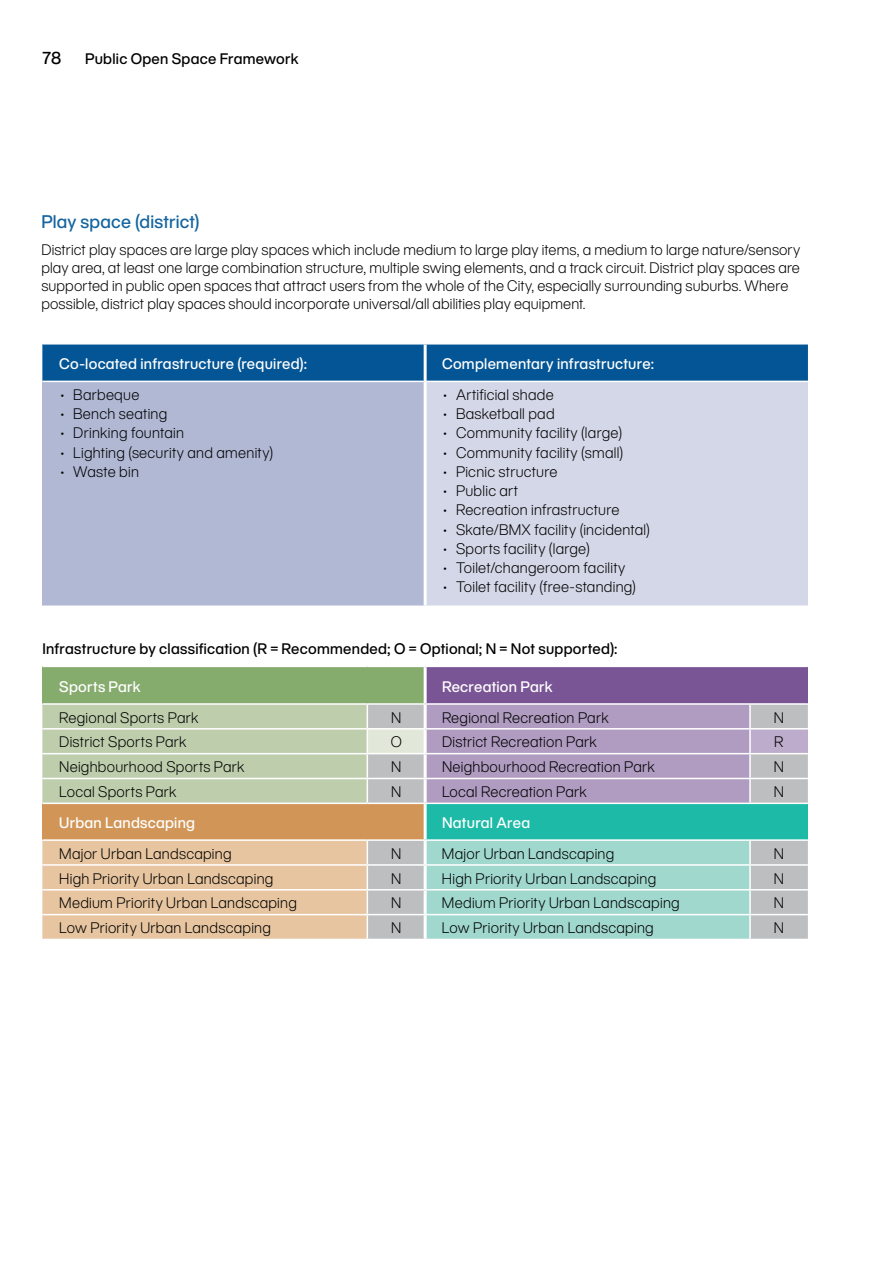
<style>
.page{position:relative;width:893px;height:1263px;background:#fff}
.page>*{position:absolute;margin:0;border:0;box-sizing:border-box;transform-origin:0 0}
.t1{font:500 18px "Helvetica Now Display";letter-spacing:.01em;color:#1564a0}
.t2{font:500 17.1px "Helvetica Now Display";color:#000}
.t3{font:300 15px/18px "Helvetica Now Display";letter-spacing:.015em;color:#000}
.t4{font:500 15px "Helvetica Now Display";letter-spacing:.02em;color:#fff}
.t5{font:500 15px "Helvetica Now Display";letter-spacing:.02em;color:#000}
</style>
<div class="page">
<div style="left:42px;top:344px;width:766px;height:37px;background:#035595"></div>
<div style="left:42px;top:381px;width:383px;height:225px;background:#b0b8d4"></div>
<div style="left:425px;top:381px;width:383px;height:225px;background:#d4d7e7"></div>
<hr style="left:42px;top:381px;width:382px;height:1px;background:#fff">
<hr style="left:427px;top:381px;width:381px;height:1px;background:#fff">
<hr style="left:42px;top:605px;width:383px;height:2px;background:#fff">
<hr style="left:425px;top:605px;width:383px;height:2px;background:#fff">
<hr style="left:424px;top:344px;width:3px;height:37px;background:#fff">
<hr style="left:424px;top:381px;width:3px;height:224px;background:#fff">
<div style="left:42px;top:666px;width:383px;height:38px;background:#85ab6d"></div>
<div style="left:425px;top:666px;width:383px;height:38px;background:#7a5595"></div>
<div style="left:368px;top:705px;width:440px;height:234px;background:#bcbec0"></div>
<div style="left:427px;top:705px;width:322px;height:97px;background:#b09bc1"></div>
<div style="left:367px;top:729px;width:58px;height:25px;background:#e2e8d9"></div>
<div style="left:750px;top:729px;width:58px;height:25px;background:#bdaccb"></div>
<div style="left:42px;top:803px;width:383px;height:37px;background:#d19657"></div>
<div style="left:425px;top:803px;width:383px;height:37px;background:#1dbaa7"></div>
<div style="left:427px;top:841px;width:322px;height:98px;background:#a0d8ce"></div>
<hr style="left:425px;top:666px;width:325px;height:1px;background:#fff">
<hr style="left:750px;top:666px;width:58px;height:1px;background:#fff">
<hr style="left:425px;top:703px;width:325px;height:2px;background:#fff">
<hr style="left:749px;top:705px;width:2px;height:23px;background:#fff">
<hr style="left:425px;top:728px;width:325px;height:1px;background:#fff">
<hr style="left:750px;top:728px;width:58px;height:1px;background:#fff">
<hr style="left:749px;top:729px;width:2px;height:24px;background:#fff">
<hr style="left:425px;top:753px;width:325px;height:1px;background:#fff">
<hr style="left:749px;top:754px;width:2px;height:24px;background:#fff">
<hr style="left:425px;top:778px;width:325px;height:1px;background:#fff">
<hr style="left:750px;top:778px;width:58px;height:1px;background:#fff">
<hr style="left:749px;top:779px;width:2px;height:23px;background:#fff">
<hr style="left:425px;top:802px;width:325px;height:2px;background:#fff">
<hr style="left:750px;top:802px;width:58px;height:2px;background:#fff">
<hr style="left:425px;top:839px;width:325px;height:2px;background:#fff">
<hr style="left:750px;top:839px;width:58px;height:2px;background:#fff">
<hr style="left:749px;top:841px;width:2px;height:23px;background:#fff">
<hr style="left:425px;top:864px;width:325px;height:2px;background:#fff">
<hr style="left:750px;top:864px;width:58px;height:2px;background:#fff">
<hr style="left:749px;top:866px;width:2px;height:23px;background:#fff">
<hr style="left:425px;top:889px;width:325px;height:1px;background:#fff">
<hr style="left:750px;top:889px;width:58px;height:1px;background:#fff">
<hr style="left:749px;top:890px;width:2px;height:24px;background:#fff">
<hr style="left:425px;top:914px;width:325px;height:1px;background:#fff">
<hr style="left:750px;top:914px;width:58px;height:1px;background:#fff">
<hr style="left:749px;top:915px;width:2px;height:24px;background:#fff">
<hr style="left:424px;top:667px;width:3px;height:36px;background:#fff">
<hr style="left:424px;top:705px;width:3px;height:23px;background:#fff">
<hr style="left:424px;top:729px;width:3px;height:24px;background:#fff">
<hr style="left:424px;top:754px;width:3px;height:24px;background:#fff">
<hr style="left:424px;top:779px;width:3px;height:23px;background:#fff">
<hr style="left:424px;top:804px;width:3px;height:35px;background:#fff">
<hr style="left:424px;top:841px;width:3px;height:23px;background:#fff">
<hr style="left:424px;top:866px;width:3px;height:23px;background:#fff">
<hr style="left:424px;top:890px;width:3px;height:24px;background:#fff">
<hr style="left:424px;top:915px;width:3px;height:24px;background:#fff">
<hr style="left:42px;top:666px;width:325px;height:1px;background:#fff">
<hr style="left:367px;top:666px;width:58px;height:1px;background:#fff">
<hr style="left:42px;top:703px;width:325px;height:2px;background:#fff">
<hr style="left:367px;top:703px;width:58px;height:2px;background:#fff">
<hr style="left:750px;top:703px;width:58px;height:2px;background:#fff">
<hr style="left:367px;top:728px;width:58px;height:1px;background:#fff">
<hr style="left:367px;top:753px;width:58px;height:1px;background:#fff">
<hr style="left:750px;top:753px;width:58px;height:1px;background:#fff">
<hr style="left:367px;top:778px;width:58px;height:1px;background:#fff">
<svg style="left:42px;top:704px;width:326px;height:98px;background:#c1d0b1"></svg>
<hr style="left:42px;top:802px;width:325px;height:2px;background:#fff">
<hr style="left:367px;top:802px;width:58px;height:2px;background:#fff">
<hr style="left:42px;top:839px;width:325px;height:2px;background:#fff">
<hr style="left:367px;top:839px;width:58px;height:2px;background:#fff">
<hr style="left:367px;top:864px;width:58px;height:2px;background:#fff">
<hr style="left:367px;top:889px;width:58px;height:1px;background:#fff">
<hr style="left:367px;top:914px;width:58px;height:1px;background:#fff">
<svg style="left:42px;top:840px;width:326px;height:99px;background:#e7c8a5"></svg>
<p class="t2" style="left:43px;top:46px;width:20px">78</p>
<p class="t5" style="left:85px;top:48px;width:215px">Public Open Space Framework</p>
<p class="t1" style="left:41px;top:210px;width:160px">Play space (district)</p>
<p class="t3" style="left:41px;top:240px;width:760px">District play spaces are large play spaces which include medium to large play items, a medium to large nature/sensory play area, at least one large combination structure, multiple swing elements, and a track circuit. District play spaces are supported in public open spaces that attract users from the whole of the City, especially surrounding suburbs. Where possible, district play spaces should incorporate universal/all abilities play equipment.</p>
<p class="t4" style="left:59px;top:353px;width:250px">Co-located infrastructure (required):</p>
<p class="t4" style="left:442px;top:353px;width:213px">Complementary infrastructure:</p>
<p class="t3" style="left:61px;top:385px;width:80px">• Barbeque</p>
<p class="t3" style="left:61px;top:405px;width:108px">• Bench seating</p>
<p class="t3" style="left:61px;top:424px;width:125px">• Drinking fountain</p>
<p class="t3" style="left:61px;top:443px;width:214px">• Lighting (security and amenity)</p>
<p class="t3" style="left:61px;top:462px;width:80px">• Waste bin</p>
<p class="t3" style="left:443px;top:385px;width:112px">• Artificial shade</p>
<p class="t3" style="left:443px;top:405px;width:113px">• Basketball pad</p>
<p class="t3" style="left:443px;top:424px;width:180px">• Community facility (large)</p>
<p class="t3" style="left:443px;top:443px;width:181px">• Community facility (small)</p>
<p class="t3" style="left:443px;top:462px;width:116px">• Picnic structure</p>
<p class="t3" style="left:443px;top:482px;width:76px">• Public art</p>
<p class="t3" style="left:443px;top:501px;width:178px">• Recreation infrastructure</p>
<p class="t3" style="left:443px;top:520px;width:208px">• Skate/BMX facility (incidental)</p>
<p class="t3" style="left:443px;top:539px;width:148px">• Sports facility (large)</p>
<p class="t3" style="left:443px;top:559px;width:184px">• Toilet/changeroom facility</p>
<p class="t3" style="left:443px;top:578px;width:194px">• Toilet facility (free-standing)</p>
<p class="t5" style="left:42px;top:638px;width:577px">Infrastructure by classification (R = Recommended; O = Optional; N = Not supported):</p>
<p class="t4" style="left:59px;top:676px;width:83px">Sports Park</p>
<p class="t4" style="left:442px;top:676px;width:112px">Recreation Park</p>
<p class="t3" style="left:59px;top:708px;width:141px">Regional Sports Park</p>
<p class="t3" style="left:391px;top:708px;width:12px">N</p>
<p class="t3" style="left:442px;top:708px;width:168px">Regional Recreation Park</p>
<p class="t3" style="left:774px;top:708px;width:12px">N</p>
<p class="t3" style="left:59px;top:733px;width:129px">District Sports Park</p>
<p class="t3" style="left:391px;top:733px;width:13px">O</p>
<p class="t3" style="left:442px;top:733px;width:156px">District Recreation Park</p>
<p class="t3" style="left:774px;top:733px;width:11px">R</p>
<p class="t3" style="left:59px;top:758px;width:187px">Neighbourhood Sports Park</p>
<p class="t3" style="left:391px;top:758px;width:12px">N</p>
<p class="t3" style="left:442px;top:758px;width:214px">Neighbourhood Recreation Park</p>
<p class="t3" style="left:774px;top:758px;width:12px">N</p>
<p class="t3" style="left:59px;top:782px;width:119px">Local Sports Park</p>
<p class="t3" style="left:391px;top:782px;width:12px">N</p>
<p class="t3" style="left:442px;top:782px;width:146px">Local Recreation Park</p>
<p class="t3" style="left:774px;top:782px;width:12px">N</p>
<p class="t4" style="left:59px;top:813px;width:137px">Urban Landscaping</p>
<p class="t4" style="left:442px;top:813px;width:90px">Natural Area</p>
<p class="t3" style="left:59px;top:844px;width:174px">Major Urban Landscaping</p>
<p class="t3" style="left:391px;top:844px;width:12px">N</p>
<p class="t3" style="left:442px;top:844px;width:174px">Major Urban Landscaping</p>
<p class="t3" style="left:774px;top:844px;width:12px">N</p>
<p class="t3" style="left:59px;top:869px;width:216px">High Priority Urban Landscaping</p>
<p class="t3" style="left:391px;top:869px;width:12px">N</p>
<p class="t3" style="left:442px;top:869px;width:216px">High Priority Urban Landscaping</p>
<p class="t3" style="left:774px;top:869px;width:12px">N</p>
<p class="t3" style="left:59px;top:894px;width:239px">Medium Priority Urban Landscaping</p>
<p class="t3" style="left:391px;top:894px;width:12px">N</p>
<p class="t3" style="left:442px;top:894px;width:239px">Medium Priority Urban Landscaping</p>
<p class="t3" style="left:774px;top:894px;width:12px">N</p>
<p class="t3" style="left:59px;top:919px;width:213px">Low Priority Urban Landscaping</p>
<p class="t3" style="left:391px;top:919px;width:12px">N</p>
<p class="t3" style="left:442px;top:919px;width:213px">Low Priority Urban Landscaping</p>
<p class="t3" style="left:774px;top:919px;width:12px">N</p>
</div>
